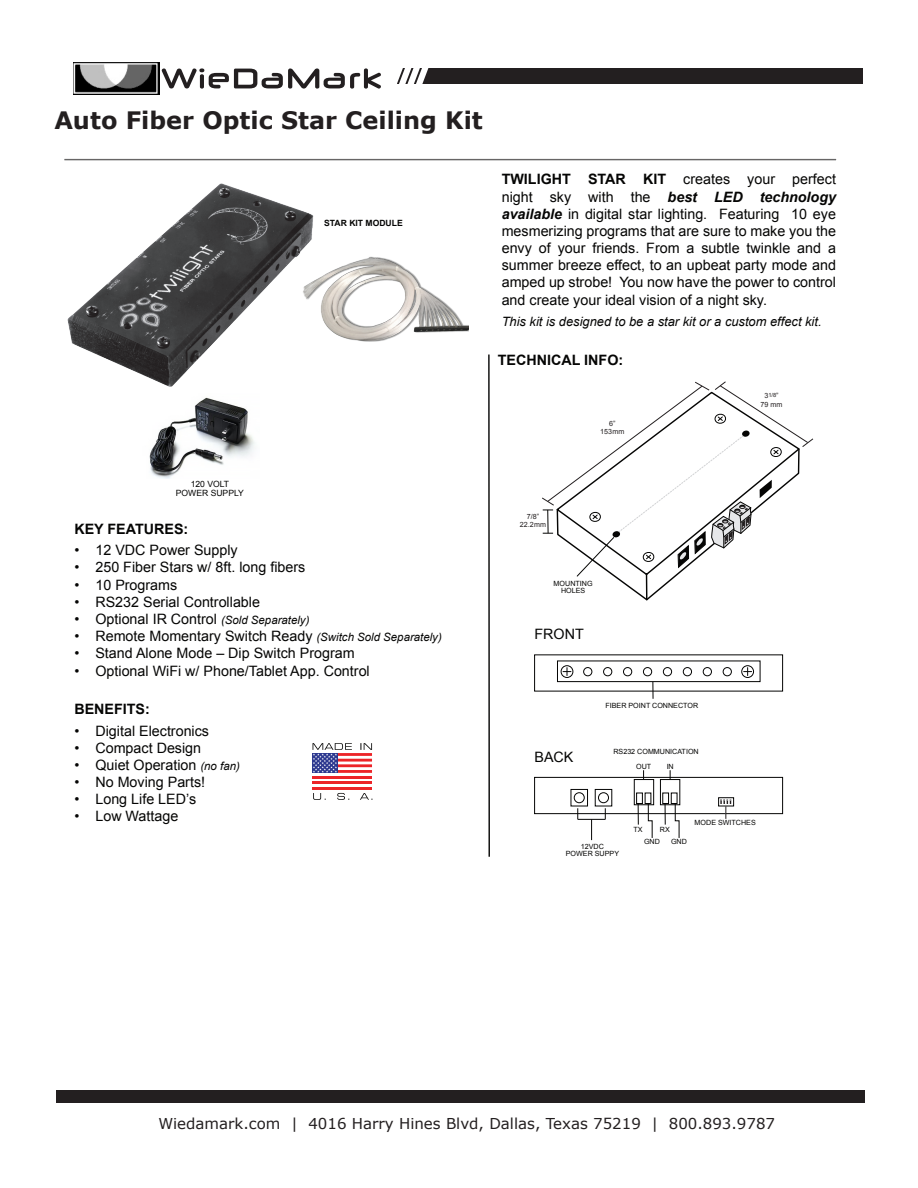
<style>
.page{position:relative;width:918px;height:1188px;background:#fff}
.page>*{position:absolute;margin:0;border:0;box-sizing:border-box;transform-origin:0 0}
.t1{font:700 24px "Verdana";color:#231f20}
.t2{font:15px "Verdana";color:#231f20}
.t3{font:14.25px/17.1px "Arial";color:#050504;text-align:justify}
.t4{font:700 14.25px "Arial";color:#050504}
.t5{font:italic 12.9px "Arial";color:#050504}
.t6{font:11.4px "Arial";color:#050504}
.t7{font:8.55px/8.6px "Arial";color:#050504;text-align:center}
.t8{font:700 8.55px "Arial";color:#050504}
.t9{font:7.2px/7.2px "Arial";color:#050504;text-align:center}
.t10{font:7.2px/8.6px "Arial";color:#231f20;text-align:center}
.t11{font:5.7px "Arial";color:#231f20}
.s1{font-weight:700}
.s2{font-weight:700;font-style:italic}
.s3{font-size:7.2px}
.s4{font-style:italic;font-size:11.4px}
</style>
<div class="page">
<div style="left:57px;top:1090px;width:808px;height:13px;background:#231f20"></div>
<img style="left:74px;top:62px;width:85px;height:33px">
<div style="left:397px;top:68px;width:466px;height:16px;background:#231f20"></div>
<svg style="left:162px;top:68px;width:267px;height:21px"></svg>
<hr style="left:64px;top:159px;width:772px;height:1px;background:#676666">
<img style="left:67px;top:183px;width:247px;height:204px">
<hr style="left:312px;top:776px;width:60px;height:3px;background:#ec2428">
<hr style="left:312px;top:787px;width:60px;height:3px;background:#ec2428">
<hr style="left:312px;top:781px;width:60px;height:3px;background:#ec2428">
<svg style="left:312px;top:743px;width:60px;height:30px"></svg>
<svg style="left:313px;top:793px;width:13px;height:7px"></svg>
<svg style="left:337px;top:793px;width:12px;height:7px"></svg>
<svg style="left:360px;top:793px;width:12px;height:7px"></svg>
<div style="left:534px;top:777px;width:249px;height:37px;border:1px solid #050504"></div>
<div style="left:718px;top:798px;width:16px;height:8px;border:1px solid #050504"></div>
<div style="left:634px;top:779px;width:20px;height:26px;border:1px solid #050504"></div>
<div style="left:660px;top:779px;width:20px;height:26px;border:1px solid #050504"></div>
<div style="left:663px;top:793px;width:6px;height:11px;border:1px solid #050504"></div>
<div style="left:671px;top:793px;width:6px;height:11px;border:1px solid #050504"></div>
<div style="left:571px;top:789px;width:17px;height:17px;border:1px solid #050504"></div>
<div style="left:574px;top:793px;width:10px;height:10px;border:1px solid #050504;border-radius:50%"></div>
<div style="left:595px;top:789px;width:17px;height:17px;border:1px solid #050504"></div>
<div style="left:598px;top:793px;width:11px;height:10px;border:1px solid #050504;border-radius:50%"></div>
<svg style="left:578px;top:808px;width:28px;height:32px"></svg>
<svg style="left:638px;top:803px;width:1px;height:22px"></svg>
<svg style="left:648px;top:803px;width:5px;height:35px"></svg>
<svg style="left:665px;top:803px;width:1px;height:22px"></svg>
<svg style="left:675px;top:803px;width:4px;height:35px"></svg>
<svg style="left:720px;top:799px;width:11px;height:20px"></svg>
<div style="left:583px;top:667px;width:9px;height:9px;border:1px solid #050504;border-radius:50%"></div>
<div style="left:603px;top:667px;width:9px;height:9px;border:1px solid #050504;border-radius:50%"></div>
<div style="left:623px;top:667px;width:9px;height:9px;border:1px solid #050504;border-radius:50%"></div>
<div style="left:643px;top:667px;width:9px;height:9px;border:1px solid #050504;border-radius:50%"></div>
<div style="left:663px;top:667px;width:9px;height:9px;border:1px solid #050504;border-radius:50%"></div>
<div style="left:683px;top:667px;width:9px;height:9px;border:1px solid #050504;border-radius:50%"></div>
<div style="left:703px;top:667px;width:9px;height:9px;border:1px solid #050504;border-radius:50%"></div>
<div style="left:723px;top:667px;width:9px;height:9px;border:1px solid #050504;border-radius:50%"></div>
<div style="left:557px;top:661px;width:203px;height:21px;border:1px solid #050504"></div>
<div style="left:561px;top:665px;width:12px;height:13px;border:1px solid #050504;border-radius:50%"></div>
<svg style="left:563px;top:668px;width:8px;height:8px"></svg>
<div style="left:742px;top:665px;width:12px;height:13px;border:1px solid #050504;border-radius:50%"></div>
<svg style="left:744px;top:668px;width:8px;height:8px"></svg>
<svg style="left:653px;top:682px;width:1px;height:17px"></svg>
<svg style="left:542px;top:381px;width:271px;height:220px"></svg>
<hr style="left:488px;top:355px;width:2px;height:502px;background:#050504">
<img style="left:297px;top:255px;width:172px;height:87px">
<img style="left:149px;top:397px;width:106px;height:81px">
<div style="left:280px;top:347px;width:181px;height:94px;background:#fff"></div>
<p class="t1" style="left:54px;top:105px;width:430px">Auto Fiber Optic Star Ceiling Kit</p>
<p class="t8" style="left:324px;top:218px;width:80px">STAR KIT MODULE</p>
<p class="t3" style="left:502px;top:171px;width:336px"><span class="s1">TWILIGHT STAR KIT</span> creates your perfect night sky with the <span class="s2">best LED technology available</span> in digital star lighting. Featuring 10 eye mesmerizing programs that are sure to make you the envy of your friends. From a subtle twinkle and a summer breeze effect, to an upbeat party mode and amped up strobe! You now have the power to control and create your ideal vision of a night sky.</p>
<p class="t5" style="left:502px;top:314px;width:321px">This kit is designed to be a star kit or a custom effect kit.</p>
<p class="t4" style="left:498px;top:352px;width:127px">TECHNICAL INFO:</p>
<p class="t10" style="left:600px;top:419px;width:26px">6”<br>153mm</p>
<p class="t11" style="left:764px;top:392px;width:16px"><span class="s3">3</span>1/8<span class="s3">”</span></p>
<p class="t10" style="left:761px;top:400px;width:23px">79 mm</p>
<p class="t7" style="left:176px;top:480px;width:70px">120 VOLT<br>POWER SUPPLY</p>
<p class="t4" style="left:74px;top:521px;width:115px">KEY FEATURES:</p>
<p class="t3" style="left:74px;top:542px;width:165px">• 12 VDC Power Supply</p>
<p class="t3" style="left:74px;top:559px;width:233px">• 250 Fiber Stars w/ 8ft. long fibers</p>
<p class="t3" style="left:74px;top:576px;width:104px">• 10 Programs</p>
<p class="t3" style="left:74px;top:593px;width:187px">• RS232 Serial Controllable</p>
<p class="t3" style="left:74px;top:610px;width:237px">• Optional IR Control <span class="s4">(Sold Separately)</span></p>
<p class="t3" style="left:74px;top:628px;width:369px">• Remote Momentary Switch Ready <span class="s4">(Switch Sold Separately)</span></p>
<p class="t3" style="left:74px;top:645px;width:282px">• Stand Alone Mode – Dip Switch Program</p>
<p class="t3" style="left:74px;top:662px;width:297px">• Optional WiFi w/ Phone/Tablet App. Control</p>
<p class="t4" style="left:74px;top:701px;width:77px">BENEFITS:</p>
<p class="t3" style="left:74px;top:722px;width:136px">• Digital Electronics</p>
<p class="t3" style="left:74px;top:739px;width:128px">• Compact Design</p>
<p class="t3" style="left:74px;top:756px;width:167px">• Quiet Operation <span class="s4">(no fan)</span></p>
<p class="t3" style="left:74px;top:774px;width:132px">• No Moving Parts!</p>
<p class="t3" style="left:74px;top:791px;width:123px">• Long Life LED’s</p>
<p class="t3" style="left:74px;top:808px;width:106px">• Low Wattage</p>
<p class="t10" style="left:520px;top:512px;width:28px">7/8”<br>22.2mm</p>
<p class="t9" style="left:554px;top:580px;width:40px">MOUNTING<br>HOLES</p>
<p class="t3" style="left:534px;top:625px;width:51px">FRONT</p>
<p class="t3" style="left:534px;top:749px;width:40px">BACK</p>
<p class="t9" style="left:605px;top:701px;width:94px">FIBER POINT CONNECTOR</p>
<p class="t9" style="left:636px;top:743px;width:64px;line-height:15.3px;text-align:left;text-indent:-23px">RS232 COMMUNICATION<br>OUT</p>
<p class="t9" style="left:667px;top:763px;width:9px">IN</p>
<p class="t9" style="left:633px;top:826px;width:11px">TX</p>
<p class="t9" style="left:660px;top:826px;width:11px">RX</p>
<p class="t9" style="left:695px;top:819px;width:63px">MODE SWITCHES</p>
<p class="t9" style="left:566px;top:843px;width:55px">12VDC<br>POWER SUPPY</p>
<p class="t9" style="left:644px;top:837px;width:17px">GND</p>
<p class="t9" style="left:671px;top:837px;width:17px">GND</p>
<p class="t6" style="left:255px;top:1111px;width:409px">4016 Harry Hines Blvd • Dallas, Texas 75219 • Phone Number:: 800.893.9787</p>
<p class="t2" style="left:158px;top:1114px;width:618px">Wiedamark.com | 4016 Harry Hines Blvd, Dallas, Texas 75219 | 800.893.9787</p>
</div>
